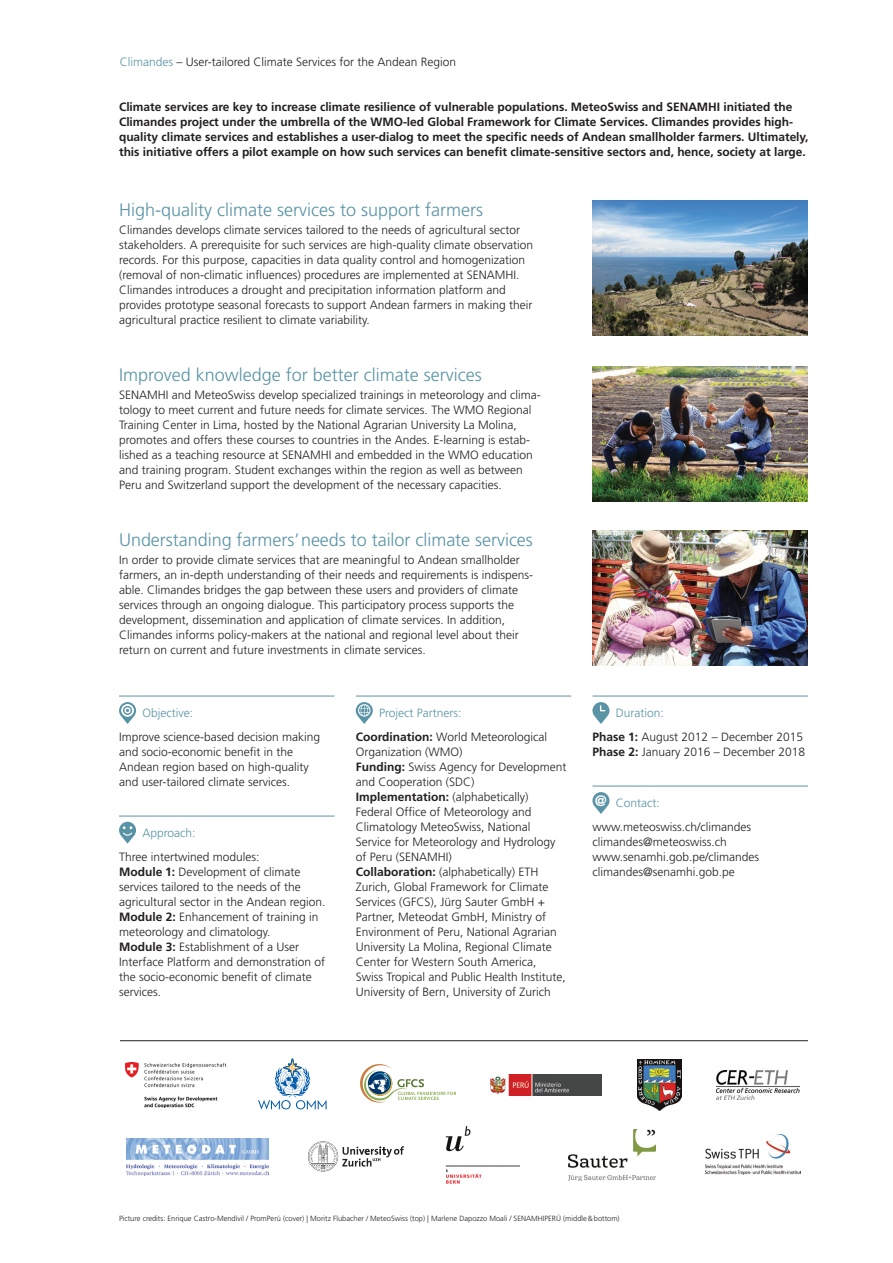
<style>
.page{position:relative;width:893px;height:1263px;background:#fff}
.page>*{position:absolute;margin:0;border:0;box-sizing:border-box;transform-origin:0 0}
.t1{font:300 18px "Frutiger";color:#5993a5}
.t2{font:700 15.15px "Frutiger";color:#fff}
.t3{font:300 12px/15px "Frutiger";color:#231f20}
.t4{font:700 12px/15px "Frutiger";letter-spacing:-.005em;color:#231f20}
.t5{font:300 12px "Frutiger";color:#5993a5}
.t6{font:300 7.5px "Frutiger";color:#231f20}
.s1{color:#5993a5}
.s2{font-weight:700}
</style>
<div class="page">
<hr style="left:119px;top:696px;width:215px;height:1px;background:#5993a5">
<hr style="left:119px;top:816px;width:215px;height:1px;background:#5993a5">
<svg style="left:119px;top:702px;width:17px;height:22px"></svg>
<svg style="left:119px;top:822px;width:17px;height:22px"></svg>
<hr style="left:356px;top:696px;width:215px;height:1px;background:#5993a5">
<svg style="left:356px;top:702px;width:17px;height:22px"></svg>
<hr style="left:592px;top:696px;width:216px;height:1px;background:#5993a5">
<hr style="left:592px;top:786px;width:216px;height:1px;background:#5993a5">
<svg style="left:592px;top:702px;width:17px;height:22px"></svg>
<svg style="left:592px;top:792px;width:17px;height:22px"></svg>
<hr style="left:120px;top:1040px;width:688px;height:1px;background:#231f20">
<img style="left:125px;top:1062px;width:102px;height:45px">
<svg style="left:258px;top:1059px;width:69px;height:50px"></svg>
<svg style="left:360px;top:1064px;width:96px;height:38px"></svg>
<img style="left:490px;top:1074px;width:111px;height:21px">
<img style="left:717px;top:1070px;width:83px;height:29px">
<img style="left:637px;top:1060px;width:45px;height:50px">
<img style="left:126px;top:1138px;width:142px;height:38px">
<img style="left:569px;top:1129px;width:86px;height:52px">
<img style="left:705px;top:1134px;width:95px;height:41px">
<svg style="left:308px;top:1141px;width:96px;height:30px"></svg>
<img style="left:445px;top:1126px;width:75px;height:58px">
<img style="left:592px;top:201px;width:216px;height:135px">
<img style="left:592px;top:366px;width:216px;height:135px">
<img style="left:592px;top:530px;width:216px;height:135px">
<p class="t3" style="left:120px;top:54px;width:338px"><span class="s1">Climandes</span> – User-tailored Climate Services for the Andean Region</p>
<p class="t4" style="left:119px;top:99px;width:691px">Climate services are key to increase climate resilience of vulnerable populations. MeteoSwiss and SENAMHI initiated the Climandes project under the umbrella of the WMO-led Global Framework for Climate Services. Climandes provides high&shy;quality climate services and establishes a user-dialog to meet the specific needs of Andean smallholder farmers. Ultimately, this initiative offers a pilot example on how such services can benefit climate-sensitive sectors and, hence, society at large.</p>
<p class="t1" style="left:119px;top:200px;width:365px">High-quality climate services to support farmers</p>
<p class="t3" style="left:119px;top:223px;width:416px">Climandes develops climate services tailored to the needs of agricultural sector stakeholders. A prerequisite for such services are high-quality climate observation records. For this purpose, capacities in data quality control and homogenization (removal of non-climatic influences) procedures are implemented at SENAMHI.<br>Climandes introduces a drought and precipitation information platform and provides prototype seasonal forecasts to support Andean farmers in making their agricultural practice resilient to climate variability.</p>
<p class="t1" style="left:119px;top:364px;width:364px">Improved knowledge for better climate services</p>
<p class="t3" style="left:119px;top:387px;width:423px">SENAMHI and MeteoSwiss develop specialized trainings in meteorology and clima&shy;tology to meet current and future needs for climate services. The WMO Regional Training Center in Lima, hosted by the National Agrarian University La Molina, promotes and offers these courses to countries in the Andes. E-learning is estab&shy;lished as a teaching resource at SENAMHI and embedded in the WMO education and training program. Student exchanges within the region as well as between Peru and Switzerland support the development of the necessary capacities.</p>
<p class="t1" style="left:119px;top:530px;width:415px">Understanding farmers’ needs to tailor climate services</p>
<p class="t3" style="left:119px;top:553px;width:416px">In order to provide climate services that are meaningful to Andean smallholder farmers, an in-depth understanding of their needs and requirements is indispens&shy;able. Climandes bridges the gap between these users and providers of climate services through an ongoing dialogue. This participatory process supports the development, dissemination and application of climate services. In addition, Climandes informs policy-makers at the national and regional level about their return on current and future investments in climate services.</p>
<p class="t5" style="left:142px;top:706px;width:52px">Objective:</p>
<p class="t3" style="left:119px;top:730px;width:203px">Improve science-based decision making and socio-economic benefit in the Andean region based on high-quality and user-tailored climate services.</p>
<p class="t3" style="left:119px;top:821px;width:142px;line-height:24px;text-indent:23px"><span class="s1">Approach:<br></span>Three intertwined modules:</p>
<p class="t3" style="left:119px;top:865px;width:208px"><span class="s2">Module 1:</span> Development of climate services tailored to the needs of the agricultural sector in the Andean region.</p>
<p class="t3" style="left:119px;top:910px;width:201px"><span class="s2">Module 2:</span> Enhancement of training in meteorology and climatology.</p>
<p class="t3" style="left:119px;top:940px;width:208px"><span class="s2">Module 3:</span> Establishment of a User<br>Interface Platform and demonstration of the socio-economic benefit of climate services.</p>
<p class="t5" style="left:379px;top:706px;width:84px">Project Partners:</p>
<p class="t3" style="left:356px;top:730px;width:193px"><span class="s2">Coordination:</span> World Meteorological<br>Organization (WMO)</p>
<p class="t3" style="left:356px;top:760px;width:212px"><span class="s2">Funding:</span> Swiss Agency for Development and Cooperation (SDC)</p>
<p class="t3" style="left:356px;top:790px;width:201px"><span class="s2">Implementation:</span> (alphabetically)<br>Federal Office of Meteorology and<br>Climatology MeteoSwiss, National<br>Service for Meteorology and Hydrology of Peru (SENAMHI)</p>
<p class="t3" style="left:356px;top:865px;width:212px"><span class="s2">Collaboration:</span> (alphabetically) ETH Zurich, Global Framework for Climate Services (GFCS), Jürg Sauter GmbH + Partner, Meteodat GmbH, Ministry of Environment of Peru, National Agrarian University La Molina, Regional Climate Center for Western South America, Swiss Tropical and Public Health Institute, University of Bern, University of Zurich</p>
<p class="t5" style="left:616px;top:706px;width:50px">Duration:</p>
<p class="t3" style="left:592px;top:730px;width:212px"><span class="s2">Phase 1:</span> August 2012 – December 2015</p>
<p class="t3" style="left:592px;top:745px;width:214px"><span class="s2">Phase 2:</span> January 2016 – December 2018</p>
<p class="t2" style="left:595px;top:791px;width:14px">@</p>
<p class="t5" style="left:616px;top:796px;width:46px">Contact:</p>
<p class="t3" style="left:592px;top:820px;width:160px">www.meteoswiss.ch/climandes</p>
<p class="t3" style="left:592px;top:835px;width:136px">climandes@meteoswiss.ch</p>
<p class="t3" style="left:592px;top:850px;width:168px">www.senamhi.gob.pe/climandes</p>
<p class="t3" style="left:592px;top:865px;width:144px">climandes@senamhi.gob.pe</p>
<p class="t6" style="left:119px;top:1214px;width:502px">Picture credits: Enrique Castro-Mendívil / PromPerú (cover) | Moritz Flubacher / MeteoSwiss (top) | Marlene Dapozzo Moali / SENAMHIPERÚ (middle &amp; bottom)</p>
</div>
